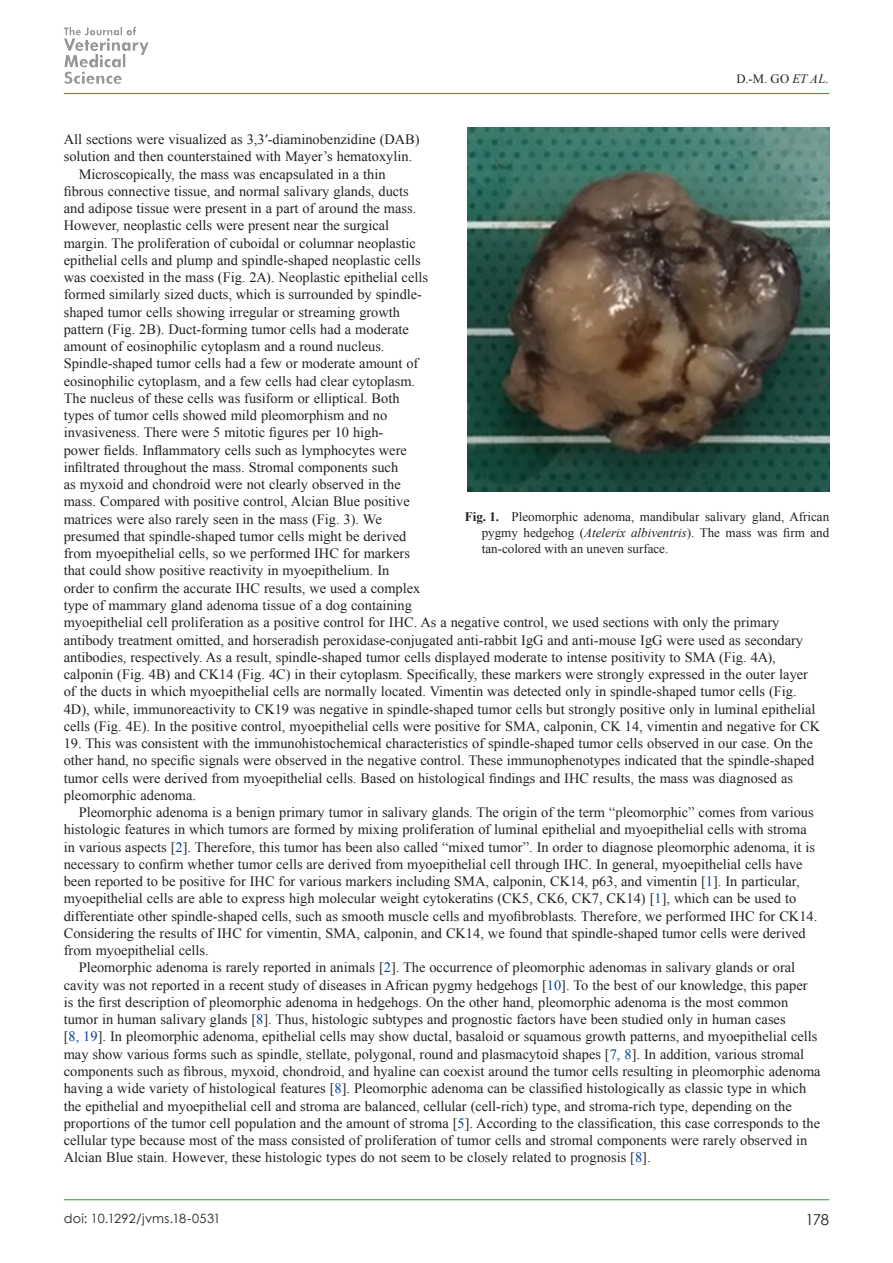
<style>
.page{position:relative;width:893px;height:1263px;background:#fff}
.page>*{position:absolute;margin:0;border:0;box-sizing:border-box;transform-origin:0 0}
.t1{font:15px "Century Gothic";color:#231f20}
.t2{font:14.25px/17.2px "Times New Roman";color:#231f20}
.t3{font:13.05px/16.5px "Times New Roman";color:#231f20;text-align:justify}
.t4{font:12.75px "Century Gothic";letter-spacing:.02em;color:#231f20}
.t5{font:12.75px "Times New Roman";color:#231f20}
.s1{font-style:italic}
.s2{color:#003f98}
.s3{font-weight:700}
</style>
<div class="page">
<img style="left:64px;top:27px;width:74px;height:24px">
<hr style="left:64px;top:93px;width:765px;height:1px;background:#2aa738">
<hr style="left:64px;top:1199px;width:765px;height:1px;background:#2aa738">
<img style="left:468px;top:128px;width:361px;height:364px">
<p class="t5" style="left:736px;top:70px;width:94px">D.-M. GO <span class="s1">ET AL.</span></p>
<p class="t2" style="left:64px;top:130px;width:357px">All sections were visualized as 3,3′-diaminobenzidine (DAB)</p>
<p class="t2" style="left:64px;top:148px;width:350px">solution and then counterstained with Mayer’s hematoxylin.</p>
<p class="t2" style="left:79px;top:165px;width:308px">Microscopically, the mass was encapsulated in a thin</p>
<p class="t2" style="left:64px;top:182px;width:347px">fibrous connective tissue, and normal salivary glands, ducts</p>
<p class="t2" style="left:64px;top:199px;width:354px">and adipose tissue were present in a part of around the mass.</p>
<p class="t2" style="left:64px;top:217px;width:327px">However, neoplastic cells were present near the surgical</p>
<p class="t2" style="left:64px;top:234px;width:354px">margin. The proliferation of cuboidal or columnar neoplastic</p>
<p class="t2" style="left:64px;top:251px;width:359px">epithelial cells and plump and spindle-shaped neoplastic cells</p>
<p class="t2" style="left:64px;top:268px;width:366px">was coexisted in the mass (Fig. 2A). Neoplastic epithelial cells</p>
<p class="t2" style="left:64px;top:286px;width:360px">formed similarly sized ducts, which is surrounded by spindle-</p>
<p class="t2" style="left:64px;top:303px;width:338px">shaped tumor cells showing irregular or streaming growth</p>
<p class="t2" style="left:64px;top:320px;width:347px">pattern (Fig. 2B). Duct-forming tumor cells had a moderate</p>
<p class="t2" style="left:64px;top:337px;width:322px">amount of eosinophilic cytoplasm and a round nucleus.</p>
<p class="t2" style="left:64px;top:355px;width:356px">Spindle-shaped tumor cells had a few or moderate amount of</p>
<p class="t2" style="left:64px;top:372px;width:353px">eosinophilic cytoplasm, and a few cells had clear cytoplasm.</p>
<p class="t2" style="left:64px;top:389px;width:337px">The nucleus of these cells was fusiform or elliptical. Both</p>
<p class="t2" style="left:64px;top:406px;width:325px">types of tumor cells showed mild pleomorphism and no</p>
<p class="t2" style="left:64px;top:424px;width:321px">invasiveness. There were 5 mitotic figures per 10 high-</p>
<p class="t2" style="left:64px;top:441px;width:345px">power fields. Inflammatory cells such as lymphocytes were</p>
<p class="t2" style="left:64px;top:458px;width:336px">infiltrated throughout the mass. Stromal components such</p>
<p class="t2" style="left:64px;top:476px;width:339px">as myxoid and chondroid were not clearly observed in the</p>
<p class="t2" style="left:64px;top:493px;width:347px">mass. Compared with positive control, Alcian Blue positive</p>
<p class="t2" style="left:64px;top:510px;width:319px">matrices were also rarely seen in the mass (Fig. 3). We</p>
<p class="t2" style="left:64px;top:527px;width:344px">presumed that spindle-shaped tumor cells might be derived</p>
<p class="t2" style="left:64px;top:545px;width:348px">from myoepithelial cells, so we performed IHC for markers</p>
<p class="t2" style="left:64px;top:562px;width:327px">that could show positive reactivity in myoepithelium. In</p>
<p class="t2" style="left:64px;top:579px;width:358px">order to confirm the accurate IHC results, we used a complex</p>
<p class="t2" style="left:64px;top:596px;width:350px">type of mammary gland adenoma tissue of a dog containing</p>
<p class="t2" style="left:64px;top:614px;width:717px">myoepithelial cell proliferation as a positive control for IHC. As a negative control, we used sections with only the primary</p>
<p class="t2" style="left:64px;top:631px;width:741px">antibody treatment omitted, and horseradish peroxidase-conjugated anti-rabbit IgG and anti-mouse IgG were used as secondary</p>
<p class="t2" style="left:64px;top:648px;width:713px">antibodies, respectively. As a result, spindle-shaped tumor cells displayed moderate to intense positivity to SMA (Fig. 4A),</p>
<p class="t2" style="left:64px;top:665px;width:746px">calponin (Fig. 4B) and CK14 (Fig. 4C) in their cytoplasm. Specifically, these markers were strongly expressed in the outer layer</p>
<p class="t2" style="left:64px;top:683px;width:734px">of the ducts in which myoepithelial cells are normally located. Vimentin was detected only in spindle-shaped tumor cells (Fig.</p>
<p class="t2" style="left:64px;top:700px;width:753px">4D), while, immunoreactivity to CK19 was negative in spindle-shaped tumor cells but strongly positive only in luminal epithelial</p>
<p class="t2" style="left:64px;top:717px;width:758px">cells (Fig. 4E). In the positive control, myoepithelial cells were positive for SMA, calponin, CK 14, vimentin and negative for CK</p>
<p class="t2" style="left:64px;top:734px;width:752px">19. This was consistent with the immunohistochemical characteristics of spindle-shaped tumor cells observed in our case. On the other hand, no specific signals were observed in the negative control. These immunophenotypes indicated that the spindle-shaped tumor cells were derived from myoepithelial cells. Based on histological findings and IHC results, the mass was diagnosed as pleomorphic adenoma.</p>
<p class="t2" style="left:79px;top:803px;width:736px">Pleomorphic adenoma is a benign primary tumor in salivary glands. The origin of the term “pleomorphic” comes from various</p>
<p class="t2" style="left:64px;top:821px;width:744px">histologic features in which tumors are formed by mixing proliferation of luminal epithelial and myoepithelial cells with stroma</p>
<p class="t2" style="left:64px;top:838px;width:753px">in various aspects [<span class="s2">2</span>]. Therefore, this tumor has been also called “mixed tumor”. In order to diagnose pleomorphic adenoma, it is</p>
<p class="t2" style="left:64px;top:855px;width:740px">necessary to confirm whether tumor cells are derived from myoepithelial cell through IHC. In general, myoepithelial cells have</p>
<p class="t2" style="left:64px;top:872px;width:737px">been reported to be positive for IHC for various markers including SMA, calponin, CK14, p63, and vimentin [<span class="s2">1</span>]. In particular,</p>
<p class="t2" style="left:64px;top:890px;width:734px">myoepithelial cells are able to express high molecular weight cytokeratins (CK5, CK6, CK7, CK14) [<span class="s2">1</span>], which can be used to</p>
<p class="t2" style="left:64px;top:907px;width:755px">differentiate other spindle-shaped cells, such as smooth muscle cells and myofibroblasts. Therefore, we performed IHC for CK14.</p>
<p class="t2" style="left:64px;top:924px;width:744px">Considering the results of IHC for vimentin, SMA, calponin, and CK14, we found that spindle-shaped tumor cells were derived</p>
<p class="t2" style="left:64px;top:941px;width:147px">from myoepithelial cells.</p>
<p class="t2" style="left:79px;top:959px;width:718px">Pleomorphic adenoma is rarely reported in animals [<span class="s2">2</span>]. The occurrence of pleomorphic adenomas in salivary glands or oral</p>
<p class="t2" style="left:64px;top:976px;width:745px">cavity was not reported in a recent study of diseases in African pygmy hedgehogs [<span class="s2">10</span>]. To the best of our knowledge, this paper</p>
<p class="t2" style="left:64px;top:993px;width:726px">is the first description of pleomorphic adenoma in hedgehogs. On the other hand, pleomorphic adenoma is the most common</p>
<p class="t2" style="left:64px;top:1010px;width:723px">tumor in human salivary glands [<span class="s2">8</span>]. Thus, histologic subtypes and prognostic factors have been studied only in human cases</p>
<p class="t2" style="left:64px;top:1028px;width:755px">[<span class="s2">8, 19</span>]. In pleomorphic adenoma, epithelial cells may show ductal, basaloid or squamous growth patterns, and myoepithelial cells</p>
<p class="t2" style="left:64px;top:1045px;width:742px">may show various forms such as spindle, stellate, polygonal, round and plasmacytoid shapes [<span class="s2">7, 8</span>]. In addition, various stromal</p>
<p class="t2" style="left:64px;top:1062px;width:758px">components such as fibrous, myxoid, chondroid, and hyaline can coexist around the tumor cells resulting in pleomorphic adenoma</p>
<p class="t2" style="left:64px;top:1080px;width:744px">having a wide variety of histological features [<span class="s2">8</span>]. Pleomorphic adenoma can be classified histologically as classic type in which</p>
<p class="t2" style="left:64px;top:1097px;width:729px">the epithelial and myoepithelial cell and stroma are balanced, cellular (cell-rich) type, and stroma-rich type, depending on the</p>
<p class="t2" style="left:64px;top:1114px;width:758px">proportions of the tumor cell population and the amount of stroma [<span class="s2">5</span>]. According to the classification, this case corresponds to the</p>
<p class="t2" style="left:64px;top:1131px;width:745px">cellular type because most of the mass consisted of proliferation of tumor cells and stromal components were rarely observed in</p>
<p class="t2" style="left:64px;top:1149px;width:588px">Alcian Blue stain. However, these histologic types do not seem to be closely related to prognosis [<span class="s2">8</span>].</p>
<p class="t3" style="left:482px;top:508px;width:349px;text-indent:-17px"><span class="s3">Fig. 1.</span> Pleomorphic adenoma, mandibular salivary gland, African pygmy hedgehog (<span class="s1">Atelerix albiventris</span>). The mass was firm and tan-colored with an uneven surface.</p>
<p class="t4" style="left:64px;top:1209px;width:158px">doi: 10.1292/jvms.18-0531</p>
<p class="t1" style="left:806px;top:1209px;width:25px">178</p>
</div>
